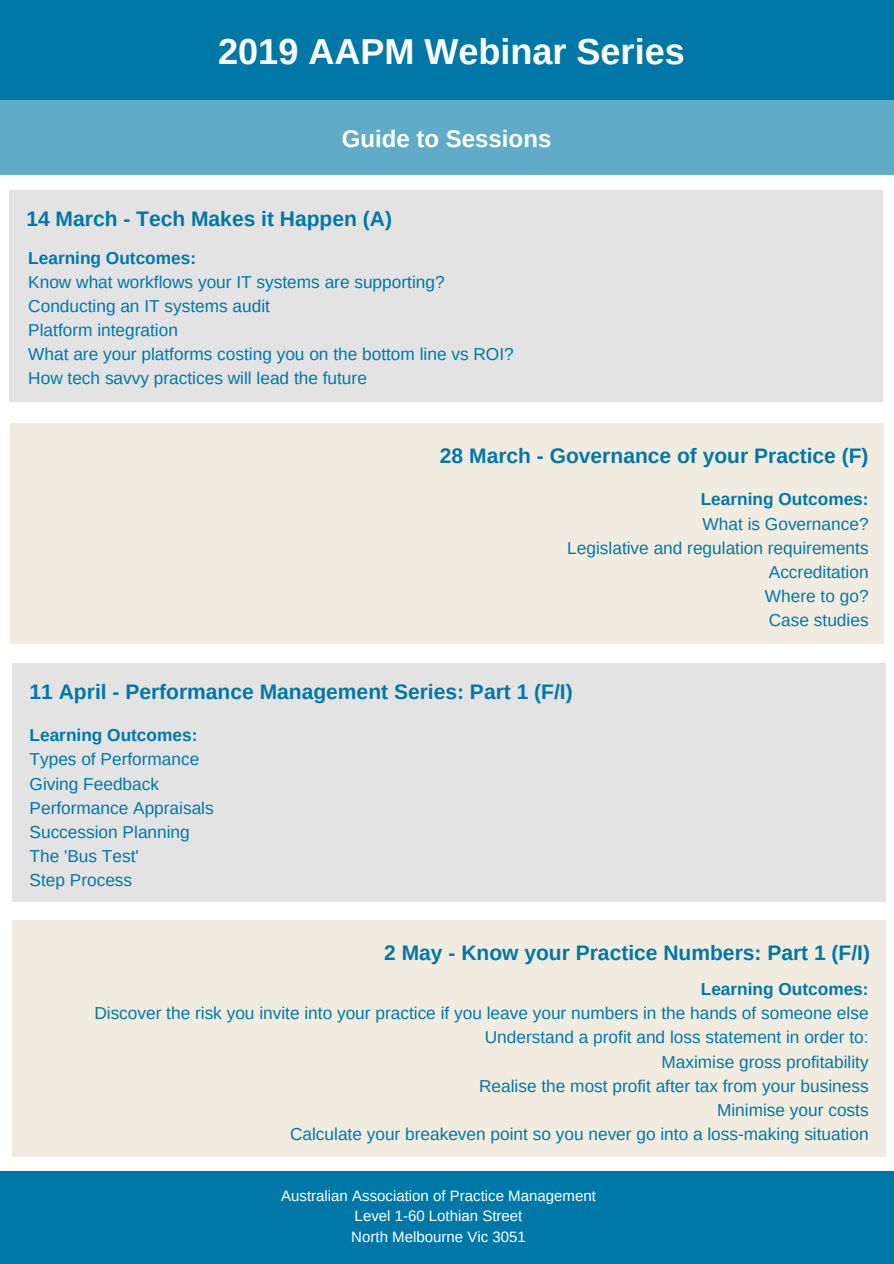
<style>
.page{position:relative;width:894px;height:1264px;background:#fff}
.page>*{position:absolute;margin:0;border:0;box-sizing:border-box;transform-origin:0 0}
.t1{font:700 36px "Arimo";color:#fff}
.t2{font:700 24px "Arimo";color:#fff}
.t3{font:700 21px "Arimo";color:#0078a7}
.t4{font:17.25px/24.2px "Arimo";color:#0078a7}
.t5{font:700 17.25px "Arimo";color:#0078a7}
.t6{font:15px/20.2px "Arimo";color:#fff;text-align:center}
</style>
<div class="page">
<div style="left:0;top:0;width:893px;height:100px;background:#0078a7"></div>
<div style="left:0;top:1171px;width:893px;height:92px;background:#0078a7"></div>
<div style="left:0;top:100px;width:893px;height:74px;background:#60abc8"></div>
<div style="left:9px;top:190px;width:873px;height:212px;background:#e3e3e3"></div>
<div style="left:11px;top:423px;width:872px;height:220px;background:#f2ece0"></div>
<div style="left:12px;top:663px;width:873px;height:239px;background:#e3e3e3"></div>
<div style="left:12px;top:919px;width:873px;height:237px;background:#f2ece0"></div>
<h1 class="t1" style="left:218px;top:32px;width:468px">2019 AAPM Webinar Series</h1>
<h2 class="t2" style="left:341px;top:125px;width:211px">Guide to Sessions</h2>
<p class="t3" style="left:26px;top:207px;width:367px">14 March - Tech Makes it Happen (A)</p>
<p class="t5" style="left:28px;top:248px;width:169px">Learning Outcomes:</p>
<p class="t4" style="left:28px;top:270px;width:487px">Know what workflows your IT systems are supporting?<br>Conducting an IT systems audit<br>Platform integration<br>What are your platforms costing you on the bottom line vs ROI?<br>How tech savvy practices will lead the future</p>
<p class="t3" style="left:440px;top:444px;width:430px">28 March - Governance of your Practice (F)</p>
<p class="t5" style="left:700px;top:490px;width:169px">Learning Outcomes:</p>
<p class="t4" style="left:567px;top:511px;width:303px;text-align:right">What is Governance?<br>Legislative and regulation requirements<br>Accreditation<br>Where to go?<br>Case studies</p>
<p class="t3" style="left:30px;top:679px;width:544px">11 April - Performance Management Series: Part 1 (F/I)</p>
<p class="t5" style="left:30px;top:725px;width:169px">Learning Outcomes:</p>
<p class="t4" style="left:30px;top:747px;width:186px">Types of Performance<br>Giving Feedback<br>Performance Appraisals<br>Succession Planning<br>The 'Bus Test'<br>Step Process</p>
<p class="t3" style="left:384px;top:941px;width:487px">2 May - Know your Practice Numbers: Part 1 (F/I)</p>
<p class="t5" style="left:700px;top:979px;width:169px">Learning Outcomes:</p>
<p class="t4" style="left:94px;top:1001px;width:775px;text-align:right">Discover the risk you invite into your practice if you leave your numbers in the hands of someone else Understand a profit and loss statement in order to:<br>Maximise gross profitability<br>Realise the most profit after tax from your business<br>Minimise your costs<br>Calculate your breakeven point so you never go into a loss-making situation</p>
<p class="t6" style="left:281px;top:1185px;width:316px">Australian Association of Practice Management<br>Level 1-60 Lothian Street<br>North Melbourne Vic 3051</p>
</div>
